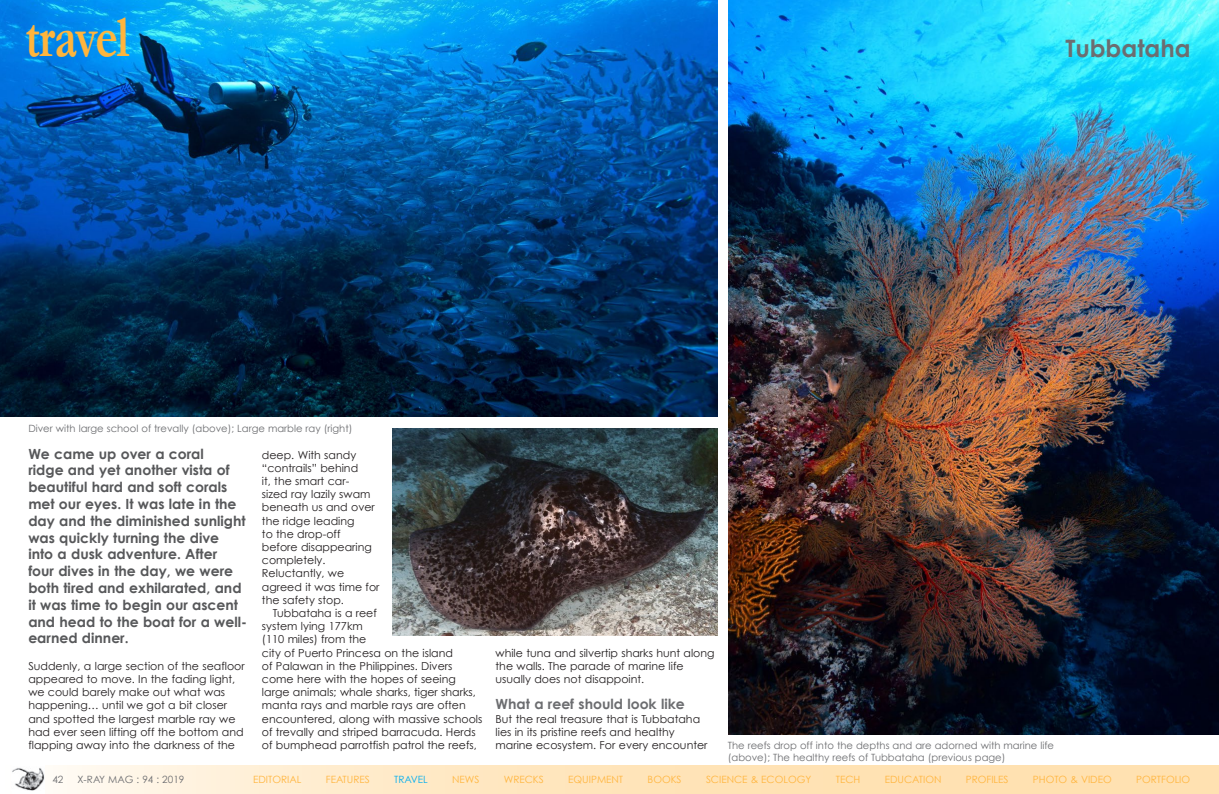
<style>
.page{position:relative;width:1219px;height:794px;background:#fff}
.page>*{position:absolute;margin:0;border:0;box-sizing:border-box;transform-origin:0 0}
.t1{font:700 60px "Garamond";letter-spacing:-.025em;color:#ffb53d;scale:.8 1}
.t2{font:700 24px "Century Gothic";color:#6c6d70}
.t3{font:700 14px/16.8px "Century Gothic";color:#57585a}
.t4{font:700 14px "Century Gothic";color:#6c6d70}
.t5{font:11px/13.2px "Century Gothic";color:#231f20}
.t6{font:10px/12px "Century Gothic";color:#6c6d70}
.t7{font:10px "Century Gothic";color:#ffb53d}
.t8{font:10px "Century Gothic";color:#00aeef}
</style>
<div class="page">
<svg style="left:44px;top:765px;width:1175px;height:29px;background:#fee7c2"></svg>
<img style="left:12px;top:768px;width:32px;height:22px">
<img style="left:729px;top:0;width:490px;height:734px">
<img style="left:0;top:0;width:717px;height:417px">
<img style="left:393px;top:428px;width:324px;height:208px">
<h1 class="t1" style="left:25px;top:1px;width:132px">travel</h1>
<h2 class="t2" style="left:1065px;top:33px;width:127px">Tubbataha</h2>
<p class="t6" style="left:28px;top:422px;width:326px">Diver with large school of trevally (above); Large marble ray (right)</p>
<p class="t3" style="left:28px;top:445px;width:220px">We came up over a coral<br>ridge and yet another vista of beautiful hard and soft corals met our eyes. It was late in the day and the diminished sunlight was quickly turning the dive into a dusk adventure. After<br>four dives in the day, we were both tired and exhilarated, and it was time to begin our ascent and head to the boat for a well&shy;earned dinner.</p>
<p class="t5" style="left:28px;top:659px;width:218px">Suddenly, a large section of the seafloor appeared to move. In the fading light, we could barely make out what was happening… until we got a bit closer and spotted the largest marble ray we had ever seen lifting off the bottom and flapping away into the darkness of the</p>
<p class="t5" style="left:262px;top:448px;width:119px">deep. With sandy “contrails” behind<br>it, the smart car-<br>sized ray lazily swam beneath us and over the ridge leading<br>to the drop-off<br>before disappearing completely.<br>Reluctantly, we agreed it was time for the safety stop.</p>
<p class="t5" style="left:262px;top:606px;width:222px;text-indent:11px">Tubbataha is a reef<br>system lying 177km<br>(110 miles) from the<br>city of Puerto Princesa on the island<br>of Palawan in the Philippines. Divers come here with the hopes of seeing large animals; whale sharks, tiger sharks, manta rays and marble rays are often encountered, along with massive schools of trevally and striped barracuda. Herds of bumphead parrotfish patrol the reefs,</p>
<p class="t5" style="left:496px;top:646px;width:221px">while tuna and silvertip sharks hunt along the walls. The parade of marine life usually does not disappoint.</p>
<p class="t4" style="left:496px;top:695px;width:191px">What a reef should look like</p>
<p class="t5" style="left:496px;top:712px;width:213px">But the real treasure that is Tubbataha lies in its pristine reefs and healthy marine ecosystem. For every encounter</p>
<p class="t6" style="left:728px;top:739px;width:328px">The reefs drop off into the depths and are adorned with marine life (above); The healthy reefs of Tubbataha (previous page)</p>
<p class="t6" style="left:52px;top:773px;width:13px">42</p>
<p class="t6" style="left:78px;top:773px;width:108px">X-RAY MAG : 94 : 2019</p>
<p class="t7" style="left:253px;top:773px;width:50px">EDITORIAL</p>
<p class="t7" style="left:326px;top:773px;width:46px">FEATURES</p>
<p class="t8" style="left:394px;top:773px;width:35px">TRAVEL</p>
<p class="t7" style="left:452px;top:773px;width:29px">NEWS</p>
<p class="t7" style="left:504px;top:773px;width:42px">WRECKS</p>
<p class="t7" style="left:568px;top:773px;width:57px">EQUIPMENT</p>
<p class="t7" style="left:648px;top:773px;width:36px">BOOKS</p>
<p class="t7" style="left:706px;top:773px;width:107px">SCIENCE &amp; ECOLOGY</p>
<p class="t7" style="left:836px;top:773px;width:26px">TECH</p>
<p class="t7" style="left:885px;top:773px;width:58px">EDUCATION</p>
<p class="t7" style="left:966px;top:773px;width:44px">PROFILES</p>
<p class="t7" style="left:1033px;top:773px;width:80px">PHOTO &amp; VIDEO</p>
<p class="t7" style="left:1136px;top:773px;width:56px">PORTFOLIO</p>
</div>
